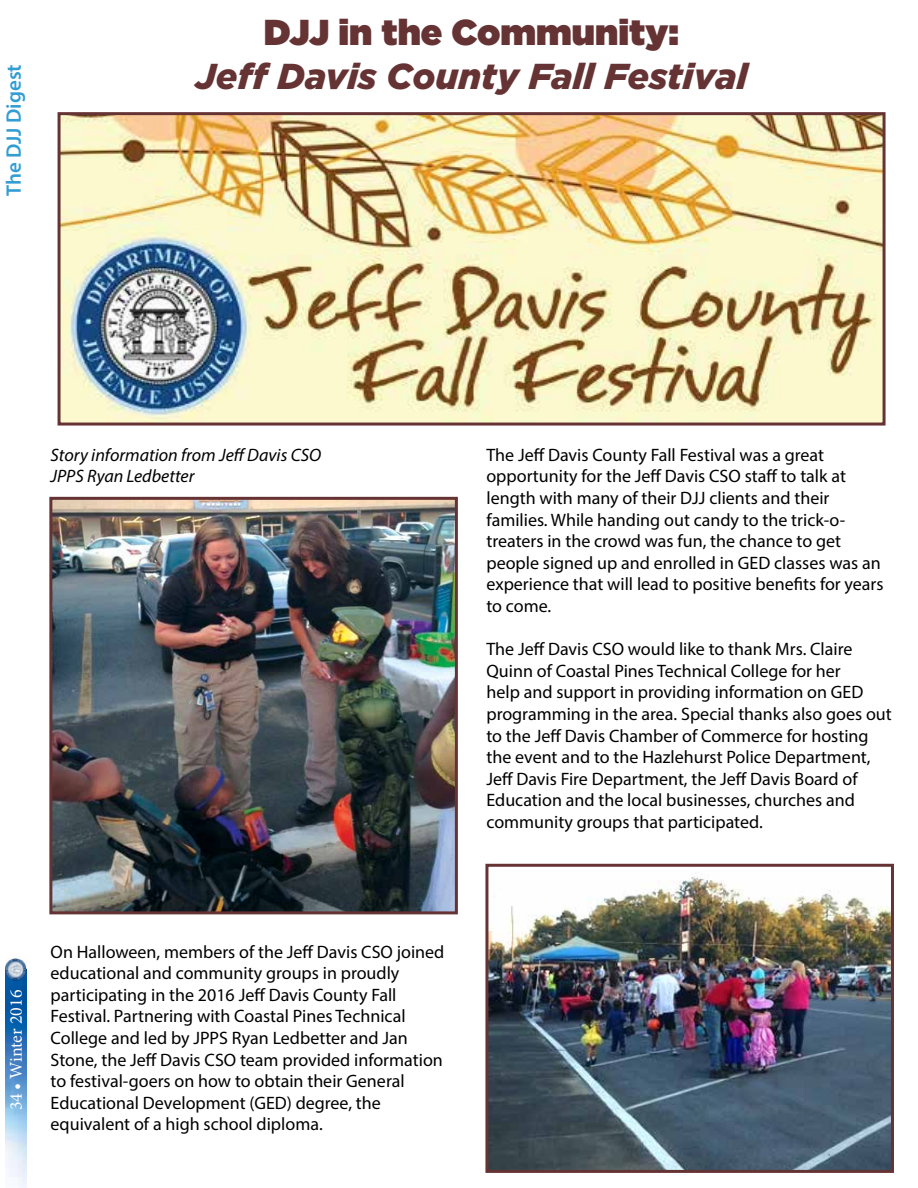
<style>
.page{position:relative;width:918px;height:1188px;background:#fff}
.page>*{position:absolute;margin:0;border:0;box-sizing:border-box;transform-origin:0 0}
.t1{font:italic 900 36px "Gotham";color:#663334}
.t2{font:900 36px "Gotham";color:#663334}
.t3{font:600 21px "Myriad Pro";color:#329dd3}
.t4{font:18px/21.6px "Myriad Pro";color:#000}
.t5{font:italic 18px/21.6px "Myriad Pro";color:#000}
.t6{font:18px "Minion Pro";color:#fff}
</style>
<div class="page">
<img style="left:5px;top:980px;width:21px;height:208px">
<img style="left:5px;top:958px;width:22px;height:22px">
<img style="left:62px;top:116px;width:820px;height:306px">
<div style="left:58px;top:112px;width:828px;height:314px;border:3px solid #663334"></div>
<img style="left:53px;top:501px;width:401px;height:409px">
<div style="left:49px;top:497px;width:409px;height:417px;border:3px solid #663334"></div>
<img style="left:489px;top:873px;width:401px;height:296px">
<div style="left:485px;top:864px;width:409px;height:309px;border:3px solid #663334"></div>
<p class="t3" style="left:0;top:196px;width:133px;rotate:-90deg">The DJJ Digest</p>
<h1 class="t2" style="left:264px;top:7px;width:417px">DJJ in the Community:</h1>
<h1 class="t1" style="left:196px;top:51px;width:554px">Jeff Davis County Fall Festival</h1>
<p class="t5" style="left:51px;top:444px;width:272px">Story information from Jeff Davis CSO<br>JPPS Ryan Ledbetter</p>
<p class="t4" style="left:486px;top:444px;width:399px">The Jeff Davis County Fall Festival was a great opportunity for the Jeff Davis CSO staff to talk at length with many of their DJJ clients and their families. While handing out candy to the trick-o&shy;treaters in the crowd was fun, the chance to get people signed up and enrolled in GED classes was an experience that will lead to positive benefits for years to come.</p>
<p class="t4" style="left:486px;top:638px;width:407px">The Jeff Davis CSO would like to thank Mrs. Claire Quinn of Coastal Pines Technical College for her<br>help and support in providing information on GED programming in the area. Special thanks also goes out to the Jeff Davis Chamber of Commerce for hosting the event and to the Hazlehurst Police Department, Jeff Davis Fire Department, the Jeff Davis Board of Education and the local businesses, churches and community groups that participated.</p>
<p class="t6" style="left:4px;top:1110px;width:122px;rotate:-90deg">34 • Winter 2016</p>
<p class="t4" style="left:51px;top:940px;width:395px">On Halloween, members of the Jeff Davis CSO joined educational and community groups in proudly participating in the 2016 Jeff Davis County Fall Festival. Partnering with Coastal Pines Technical College and led by JPPS Ryan Ledbetter and Jan Stone, the Jeff Davis CSO team provided information to festival-goers on how to obtain their General Educational Development (GED) degree, the equivalent of a high school diploma.</p>
</div>
